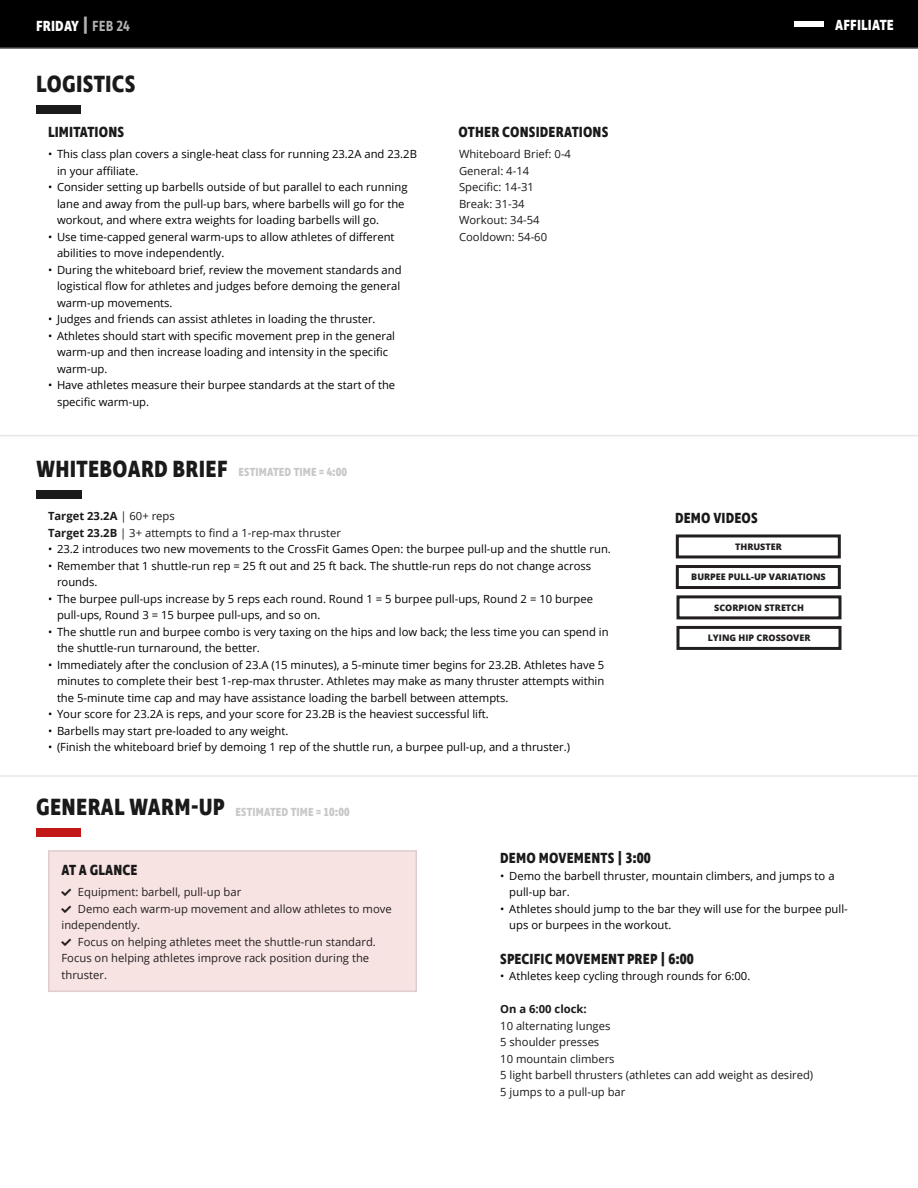
<style>
.page{position:relative;width:918px;height:1188px;background:#fff}
.page>*{position:absolute;margin:0;border:0;box-sizing:border-box;transform-origin:0 0}
.Section_Heading{font:700 24px "Ingra Cd";letter-spacing:.01em;color:#1a1a1a}
.Section_Subheading{font:700 15px "Ingra Cd";letter-spacing:.01em;color:#1a1a1a}
.Body_Text{font:700 15px "Ingra Cd";letter-spacing:.01em;color:#1a1a1a}
.t1{font:700 15px "Ingra Cd";letter-spacing:.01em;color:#fff}
.Time_Estimate{font:700 12px "Ingra Cd";letter-spacing:.01em;color:#c8c8c8}
.t2{font:11.25px/16.5px "Open Sans";color:#000}
.Body_Text-2{font:11.25px "Open Sans";color:#1a1a1a}
.Checklists{font:11.25px/16.5px "Open Sans";color:#231f20}
.Body_Text-3{font:700 11.25px "Open Sans";color:#1a1a1a}
.Button_Text{font:800 9px "Open Sans";color:#231f20}
.s1{font-size:18px;color:#b2b2b2}
.s2{font-weight:600;color:#b2b2b2}
.s3{font-weight:400}
.s4{font-weight:700}
</style>
<div class="page">
<div style="left:0;top:0;width:918px;height:48px;background:#000"></div>
<div style="left:794px;top:21px;width:30px;height:6px;background:#fff"></div>
<div style="left:36px;top:490px;width:45px;height:9px;background:#1a1a1a"></div>
<hr style="left:0;top:47px;width:918px;height:2px;background:#4c4c4c">
<div style="left:676px;top:534px;width:165px;height:24px;border:3px solid #231f20"></div>
<div style="left:676px;top:565px;width:165px;height:24px;border:3px solid #231f20"></div>
<div style="left:36px;top:105px;width:45px;height:9px;background:#1a1a1a"></div>
<hr style="left:0;top:435px;width:918px;height:1px;background:#e6e6e6">
<div style="left:36px;top:828px;width:45px;height:9px;background:#c21818"></div>
<hr style="left:0;top:775px;width:918px;height:2px;background:#e6e6e6">
<div style="left:49px;top:851px;width:367px;height:140px;background:#f8e3e3"></div>
<div style="left:48px;top:850px;width:369px;height:142px;border:2px solid #dfcccc"></div>
<div style="left:676px;top:595px;width:166px;height:24px;border:3px solid #231f20"></div>
<div style="left:676px;top:626px;width:166px;height:24px;border:3px solid #231f20"></div>
<p class="t1" style="left:36px;top:16px;width:96px">FRIDAY <span class="s1">|</span> <span class="s2">FEB 24</span></p>
<p class="t1" style="left:835px;top:15px;width:60px">AFFILIATE</p>
<p class="Section_Heading" style="left:36px;top:69px;width:101px">LOGISTICS</p>
<p class="Section_Subheading" style="left:48px;top:123px;width:78px">LIMITATIONS</p>
<p class="Section_Subheading" style="left:458px;top:123px;width:151px">OTHER CONSIDERATIONS</p>
<p class="Body_Text-2" style="left:459px;top:146px;width:114px">Whiteboard Brief: 0-4</p>
<p class="Body_Text-2" style="left:459px;top:163px;width:72px">General: 4-14</p>
<p class="Body_Text-2" style="left:459px;top:179px;width:76px">Specific: 14-31</p>
<p class="Body_Text-2" style="left:459px;top:196px;width:67px">Break: 31-34</p>
<p class="Body_Text-2" style="left:459px;top:212px;width:82px">Workout: 34-54</p>
<p class="Body_Text-2" style="left:459px;top:229px;width:90px">Cooldown: 54-60</p>
<p class="t2" style="left:57px;top:145px;width:362px;text-indent:-9px">• This class plan covers a single-heat class for running 23.2A and 23.2B in your affiliate.</p>
<p class="t2" style="left:57px;top:178px;width:352px;text-indent:-9px">• Consider setting up barbells outside of but parallel to each running lane and away from the pull-up bars, where barbells will go for the workout, and where extra weights for loading barbells will go.</p>
<p class="t2" style="left:57px;top:228px;width:339px;text-indent:-9px">• Use time-capped general warm-ups to allow athletes of different abilities to move independently.</p>
<p class="t2" style="left:57px;top:261px;width:346px;text-indent:-9px">• During the whiteboard brief, review the movement standards and logistical flow for athletes and judges before demoing the general warm-up movements.</p>
<p class="t2" style="left:48px;top:310px;width:329px">• Judges and friends can assist athletes in loading the thruster.</p>
<p class="t2" style="left:57px;top:327px;width:340px;text-indent:-9px">• Athletes should start with specific movement prep in the general warm-up and then increase loading and intensity in the specific warm-up.</p>
<p class="t2" style="left:57px;top:376px;width:340px;text-indent:-9px">• Have athletes measure their burpee standards at the start of the specific warm-up.</p>
<p class="Section_Heading" style="left:36px;top:454px;width:193px">WHITEBOARD BRIEF</p>
<p class="Time_Estimate" style="left:239px;top:465px;width:110px">ESTIMATED TIME = 4:00</p>
<p class="Body_Text-3" style="left:48px;top:508px;width:128px">Target 23.2A <span class="s3">| 60+ reps</span></p>
<p class="Body_Text-2" style="left:48px;top:525px;width:295px"><span class="s4">Target 23.2B</span> | 3+ attempts to find a 1-rep-max thruster</p>
<p class="t2" style="left:48px;top:541px;width:564px">• 23.2 introduces two new movements to the CrossFit Games Open: the burpee pull-up and the shuttle run.</p>
<p class="t2" style="left:57px;top:557px;width:536px;text-indent:-9px">• Remember that 1 shuttle-run rep = 25 ft out and 25 ft back. The shuttle-run reps do not change across rounds.</p>
<p class="t2" style="left:57px;top:590px;width:538px;text-indent:-9px">• The burpee pull-ups increase by 5 reps each round. Round 1 = 5 burpee pull-ups, Round 2 = 10 burpee pull-ups, Round 3 = 15 burpee pull-ups, and so on.</p>
<p class="t2" style="left:57px;top:623px;width:553px;text-indent:-9px">• The shuttle run and burpee combo is very taxing on the hips and low back; the less time you can spend in the shuttle-run turnaround, the better.</p>
<p class="t2" style="left:57px;top:656px;width:549px;text-align:justify;text-indent:-9px">• Immediately after the conclusion of 23.A (15 minutes), a 5-minute timer begins for 23.2B. Athletes have 5 minutes to complete their best 1-rep-max thruster. Athletes may make as many thruster attempts within the 5-minute time cap and may have assistance loading the barbell between attempts.</p>
<p class="t2" style="left:48px;top:706px;width:442px">• Your score for 23.2A is reps, and your score for 23.2B is the heaviest successful lift.</p>
<p class="t2" style="left:48px;top:722px;width:242px">• Barbells may start pre-loaded to any weight.</p>
<p class="t2" style="left:48px;top:739px;width:524px">• (Finish the whiteboard brief by demoing 1 rep of the shuttle run, a burpee pull-up, and a thruster.)</p>
<p class="Section_Heading" style="left:36px;top:792px;width:190px">GENERAL WARM-UP</p>
<p class="Time_Estimate" style="left:236px;top:804px;width:116px">ESTIMATED TIME = 10:00</p>
<p class="Section_Subheading" style="left:675px;top:509px;width:84px">DEMO VIDEOS</p>
<p class="Button_Text" style="left:735px;top:540px;width:48px">THRUSTER</p>
<p class="Button_Text" style="left:691px;top:570px;width:136px">BURPEE PULL-UP VARIATIONS</p>
<p class="Button_Text" style="left:714px;top:601px;width:91px">SCORPION STRETCH</p>
<p class="Button_Text" style="left:708px;top:631px;width:104px">LYING HIP CROSSOVER</p>
<p class="Section_Subheading" style="left:62px;top:861px;width:78px">AT A GLANCE</p>
<p class="Checklists" style="left:78px;top:883px;width:165px">Equipment: barbell, pull-up bar</p>
<p class="Checklists" style="left:62px;top:900px;width:332px;text-indent:16px">Demo each warm-up movement and allow athletes to move independently.</p>
<p class="Checklists" style="left:62px;top:933px;width:316px;text-indent:16px">Focus on helping athletes meet the shuttle-run standard.<br>Focus on helping athletes improve rack position during the thruster.</p>
<p class="Body_Text" style="left:500px;top:849px;width:152px">DEMO MOVEMENTS | 3:00</p>
<p class="t2" style="left:509px;top:867px;width:327px;text-indent:-9px">• Demo the barbell thruster, mountain climbers, and jumps to a pull-up bar.</p>
<p class="t2" style="left:509px;top:900px;width:340px;text-indent:-9px">• Athletes should jump to the bar they will use for the burpee pull&shy;ups or burpees in the workout.</p>
<p class="Body_Text" style="left:500px;top:949px;width:195px">SPECIFIC MOVEMENT PREP | 6:00</p>
<p class="t2" style="left:500px;top:967px;width:252px">• Athletes keep cycling through rounds for 6:00.</p>
<p class="Body_Text-3" style="left:500px;top:1001px;width:88px">On a 6:00 clock:</p>
<p class="Body_Text-2" style="left:500px;top:1018px;width:112px">10 alternating lunges</p>
<p class="Body_Text-2" style="left:500px;top:1034px;width:101px">5 shoulder presses</p>
<p class="Body_Text-2" style="left:500px;top:1051px;width:116px">10 mountain climbers</p>
<p class="Body_Text-2" style="left:500px;top:1067px;width:315px">5 light barbell thrusters (athletes can add weight as desired)</p>
<p class="Body_Text-2" style="left:500px;top:1084px;width:127px">5 jumps to a pull-up bar</p>
</div>
